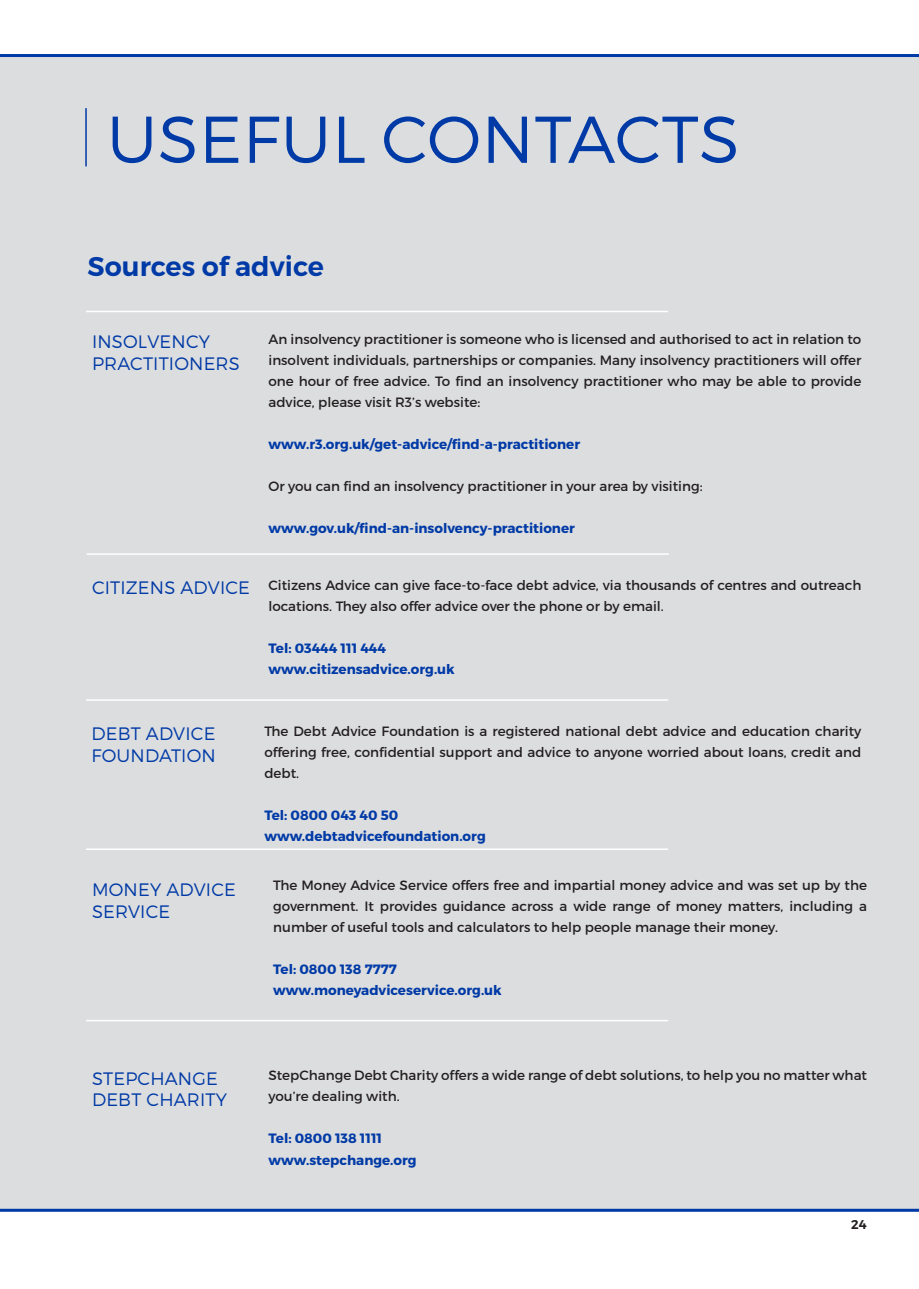
<style>
.page{position:relative;width:919px;height:1289px;background:#fff}
.page>*{position:absolute;margin:0;border:0;box-sizing:border-box;transform-origin:0 0}
.Page_Header_-_Blue{font:300 66px "Montserrat";letter-spacing:.01em;color:#003aa6}
.Page_Section_Title{font:600 27px "Montserrat";color:#003aa6}
.Blue_Text_-_Align_Ce{font:300 18px/21.6px "Montserrat";letter-spacing:.01em;color:#003aa6}
.Page_Body_Text_-_Bla{font:13.5px/21px "Montserrat";color:#231f20;text-align:justify}
.Page_Body_Text_-_Bla-2{font:700 13.5px "Montserrat";color:#003aa6}
.t1{font:600 12.75px "Montserrat";color:#231f20}
</style>
<div class="page">
<div style="left:0;top:54px;width:918px;height:1157px;background:#dcdddf"></div>
<hr style="left:85px;top:108px;width:2px;height:58px;background:#003aa6">
<hr style="left:87px;top:553px;width:581px;height:2px;background:#fff">
<hr style="left:86px;top:311px;width:582px;height:1px;background:#fff">
<hr style="left:86px;top:699px;width:582px;height:1px;background:#fff">
<hr style="left:86px;top:848px;width:582px;height:2px;background:#fff">
<hr style="left:86px;top:1019px;width:582px;height:2px;background:#fff">
<p class="Page_Header_-_Blue" style="left:107px;top:99px;width:634px">USEFUL CONTACTS</p>
<p class="Page_Section_Title" style="left:87px;top:250px;width:238px">Sources of advice</p>
<p class="Blue_Text_-_Align_Ce" style="left:92px;top:331px;width:149px">INSOLVENCY<br>PRACTITIONERS</p>
<p class="Blue_Text_-_Align_Ce" style="left:92px;top:576px;width:159px">CITIZENS ADVICE</p>
<p class="Page_Body_Text_-_Bla" style="left:268px;top:329px;width:594px">An insolvency practitioner is someone who is licensed and authorised to act in relation to insolvent individuals, partnerships or companies. Many insolvency practitioners will offer one hour of free advice. To find an insolvency practitioner who may be able to provide advice, please visit R3’s website:</p>
<p class="Page_Body_Text_-_Bla-2" style="left:268px;top:436px;width:313px">www.r3.org.uk/get-advice/find-a-practitioner</p>
<p class="Page_Body_Text_-_Bla" style="left:268px;top:476px;width:435px">Or you can find an insolvency practitioner in your area by visiting:</p>
<p class="Page_Body_Text_-_Bla-2" style="left:268px;top:520px;width:308px">www.gov.uk/find-an-insolvency-practitioner</p>
<p class="Page_Body_Text_-_Bla" style="left:268px;top:574px;width:594px">Citizens Advice can give face-to-face debt advice, via thousands of centres and outreach locations. They also offer advice over the phone or by email.</p>
<p class="Page_Body_Text_-_Bla-2" style="left:268px;top:639px;width:119px">Tel: 03444 111 444</p>
<p class="Page_Body_Text_-_Bla-2" style="left:268px;top:660px;width:188px">www.citizensadvice.org.uk</p>
<p class="Blue_Text_-_Align_Ce" style="left:91px;top:722px;width:126px">DEBT ADVICE<br>FOUNDATION</p>
<p class="Blue_Text_-_Align_Ce" style="left:92px;top:878px;width:145px">MONEY ADVICE<br>SERVICE</p>
<p class="Page_Body_Text_-_Bla" style="left:264px;top:720px;width:598px">The Debt Advice Foundation is a registered national debt advice and education charity offering free, confidential support and advice to anyone worried about loans, credit and debt.</p>
<p class="Page_Body_Text_-_Bla-2" style="left:264px;top:806px;width:135px">Tel: 0800 043 40 50</p>
<p class="Page_Body_Text_-_Bla-2" style="left:264px;top:827px;width:223px">www.debtadvicefoundation.org</p>
<p class="Page_Body_Text_-_Bla" style="left:273px;top:875px;width:595px">The Money Advice Service offers free and impartial money advice and was set up by the government. It provides guidance across a wide range of money matters, including a number of useful tools and calculators to help people manage their money.</p>
<p class="Page_Body_Text_-_Bla-2" style="left:273px;top:961px;width:125px">Tel: 0800 138 7777</p>
<p class="Page_Body_Text_-_Bla-2" style="left:273px;top:982px;width:230px">www.moneyadviceservice.org.uk</p>
<p class="Blue_Text_-_Align_Ce" style="left:92px;top:1067px;width:127px">STEPCHANGE</p>
<p class="Blue_Text_-_Align_Ce" style="left:92px;top:1088px;width:136px">DEBT CHARITY</p>
<p class="Page_Body_Text_-_Bla" style="left:268px;top:1065px;width:600px">StepChange Debt Charity offers a wide range of debt solutions, to help you no matter what you’re dealing with.</p>
<p class="Page_Body_Text_-_Bla-2" style="left:268px;top:1130px;width:115px">Tel: 0800 138 1111</p>
<p class="Page_Body_Text_-_Bla-2" style="left:268px;top:1151px;width:150px">www.stepchange.org</p>
<p class="t1" style="left:851px;top:1216px;width:17px">24</p>
</div>
